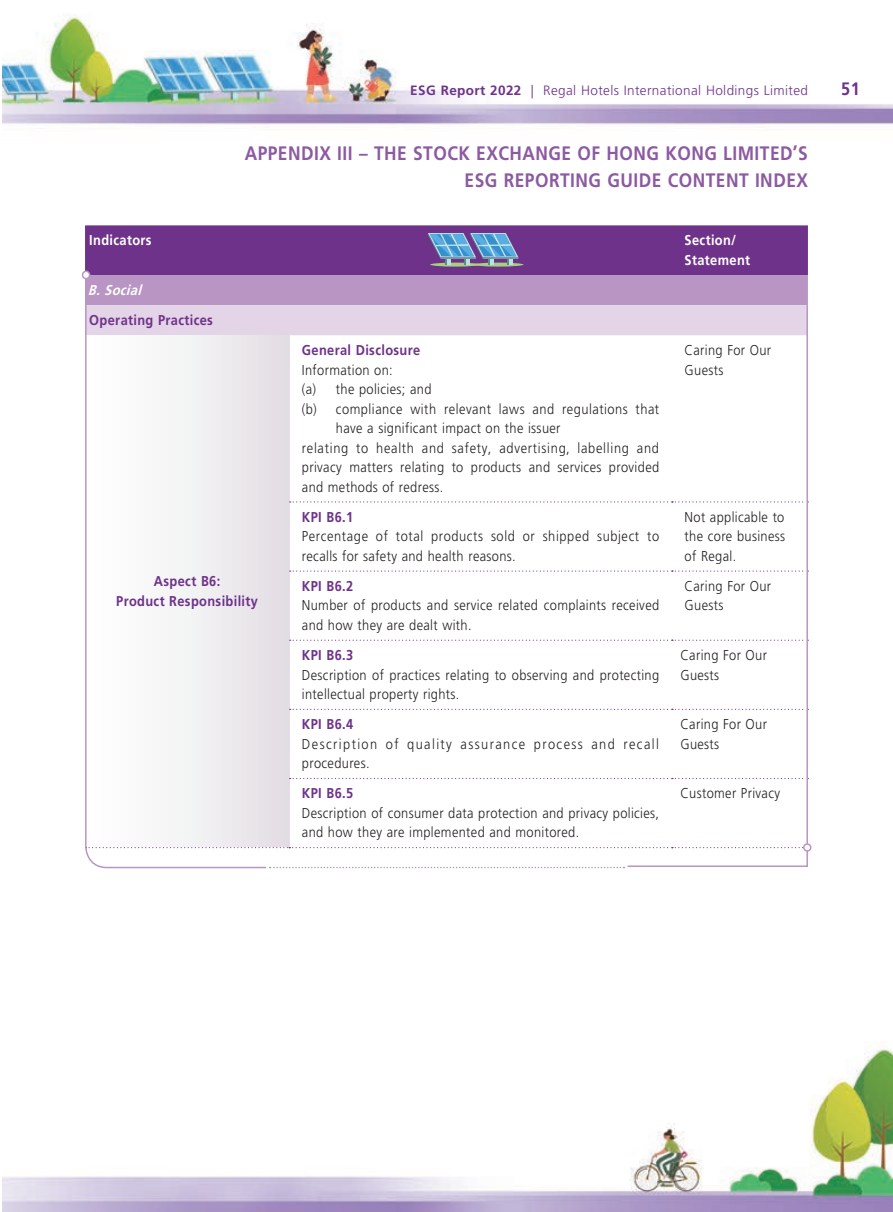
<style>
.page{position:relative;width:893px;height:1212px;background:#fff}
.page>*{position:absolute;margin:0;border:0;box-sizing:border-box;transform-origin:0 0}
.副主標題{font:700 19.5px/27px "Frutiger LT Std";letter-spacing:.03em;color:#8c5aa1;text-align:right;scale:.89 1}
.t1{font:700 18px "Frutiger LT Std";color:#6e328a;scale:.9 1}
._1__內文{font:300 14.25px/19.5px "Frutiger LT Std";letter-spacing:.03em;color:#231f20;scale:.9 1}
._1__內文-2{font:700 14.25px "Frutiger LT Std";letter-spacing:.03em;color:#6e328a;scale:.9 1}
._1__內文-3{font:300 14.25px/19.5px "Frutiger LT Std";letter-spacing:.05em;color:#231f20;scale:.9 1}
._1__內文-4{font:300 14.25px/19.5px "Frutiger LT Std";letter-spacing:.11em;color:#231f20;scale:.9 1}
._1__內文-5{font:700 14.25px/19.5px "Frutiger LT Std";letter-spacing:.03em;color:#fff;scale:.9 1}
._1__內文-6{font:italic 700 14.25px "Frutiger LT Std";color:#fff;scale:.9 1}
.t2{font:300 13.5px "Frutiger LT Std";letter-spacing:.03em;color:#6e328a}
.s1{font-weight:700}
</style>
<div class="page">
<img style="left:2px;top:14px;width:891px;height:1198px">
<div style="left:85px;top:335px;width:204px;height:513px;background:#e4dee4"></div>
<svg style="left:290px;top:501px;width:336px;height:1px"></svg>
<svg style="left:290px;top:570px;width:336px;height:2px"></svg>
<svg style="left:290px;top:640px;width:336px;height:1px"></svg>
<svg style="left:290px;top:709px;width:336px;height:1px"></svg>
<svg style="left:290px;top:778px;width:336px;height:1px"></svg>
<svg style="left:268px;top:847px;width:358px;height:1px"></svg>
<svg style="left:85px;top:225px;width:723px;height:110px;background:#966cab"></svg>
<svg style="left:626px;top:304px;width:183px;height:564px"></svg>
<div style="left:804px;top:844px;width:7px;height:7px;background:#fff;border-radius:50%"></div>
<div style="left:803px;top:843px;width:8px;height:9px;border:2px solid #b995c4;border-radius:50%"></div>
<svg style="left:270px;top:867px;width:354px;height:1px"></svg>
<svg style="left:84px;top:273px;width:184px;height:596px"></svg>
<div style="left:83px;top:271px;width:7px;height:8px;background:#fff;border-radius:50%"></div>
<div style="left:82px;top:271px;width:8px;height:8px;border:2px solid #b995c4;border-radius:50%"></div>
<p class="t2" style="left:410px;top:83px;width:399px"><span class="s1">ESG Report 2022</span> | Regal Hotels International Holdings Limited</p>
<p class="t1" style="left:841px;top:78px;width:22px">51</p>
<p class="副主標題" style="left:245px;top:140px;width:634px">APPENDIX III – THE STOCK EXCHANGE OF HONG KONG LIMITED’S<br>ESG REPORTING GUIDE CONTENT INDEX</p>
<p class="_1__內文-5" style="left:89px;top:231px;width:71px">Indicators</p>
<p class="_1__內文-5" style="left:685px;top:231px;width:74px">Section/<br>Statement</p>
<p class="_1__內文-6" style="left:88px;top:281px;width:66px">B.Social</p>
<p class="_1__內文-2" style="left:89px;top:312px;width:139px">Operating Practices</p>
<p class="_1__內文-2" style="left:154px;top:573px;width:75px">Aspect B6:</p>
<p class="_1__內文-2" style="left:116px;top:593px;width:159px">Product Responsibility</p>
<p class="_1__內文-2" style="left:302px;top:342px;width:133px">General Disclosure</p>
<p class="_1__內文" style="left:302px;top:360px;width:103px">Information on:</p>
<p class="_1__內文" style="left:302px;top:380px;width:145px">(a) the policies; and</p>
<p class="_1__內文" style="left:336px;top:399px;width:361px;text-indent:-34px">(b) compliance with relevant laws and regulations that have a significant impact on the issuer</p>
<p class="_1__內文" style="left:302px;top:438px;width:399px;text-align:justify">relating to health and safety, advertising, labelling and privacy matters relating to products and services provided and methods of redress.</p>
<p class="_1__內文-2" style="left:302px;top:508px;width:59px">KPI B6.1</p>
<p class="_1__內文-3" style="left:302px;top:527px;width:398px">Percentage of total products sold or shipped subject to recalls for safety and health reasons.</p>
<p class="_1__內文-2" style="left:302px;top:577px;width:59px">KPI B6.2</p>
<p class="_1__內文" style="left:302px;top:596px;width:399px">Number of products and service related complaints received and how they are dealt with.</p>
<p class="_1__內文-2" style="left:302px;top:647px;width:59px">KPI B6.3</p>
<p class="_1__內文" style="left:302px;top:665px;width:399px">Description of practices relating to observing and protecting intellectual property rights.</p>
<p class="_1__內文-2" style="left:302px;top:716px;width:59px">KPI B6.4</p>
<p class="_1__內文-4" style="left:302px;top:734px;width:398px">Description of quality assurance process and recall procedures.</p>
<p class="_1__內文-2" style="left:302px;top:785px;width:59px">KPI B6.5</p>
<p class="_1__內文" style="left:302px;top:803px;width:398px">Description of consumer data protection and privacy policies, and how they are implemented and monitored.</p>
<p class="_1__內文" style="left:685px;top:341px;width:98px">Caring For Our<br>Guests</p>
<p class="_1__內文" style="left:685px;top:507px;width:113px;text-align:justify">Not applicable to the core business of Regal.</p>
<p class="_1__內文" style="left:685px;top:576px;width:98px">Caring For Our<br>Guests</p>
<p class="_1__內文" style="left:680px;top:645px;width:98px">Caring For Our<br>Guests</p>
<p class="_1__內文" style="left:680px;top:715px;width:98px">Caring For Our<br>Guests</p>
<p class="_1__內文" style="left:680px;top:784px;width:112px">Customer Privacy</p>
</div>
